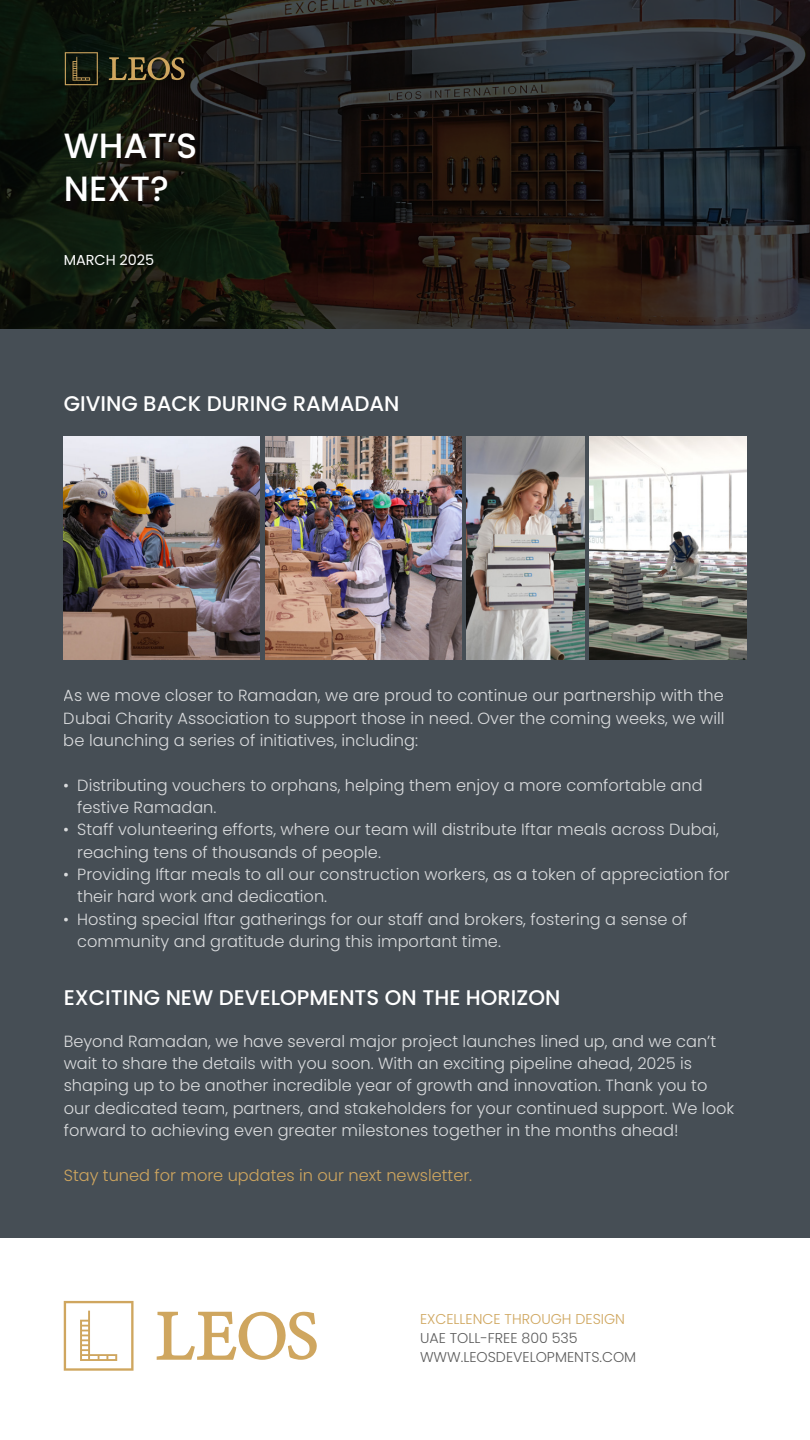
<style>
.page{position:relative;width:810px;height:1440px;background:#fff}
.page>*{position:absolute;margin:0;border:0;box-sizing:border-box;transform-origin:0 0}
.t1{font:500 35.03px/42.1px "Poppins";color:#fff}
.t2{font:500 21.23px "Poppins";color:#fff}
.t3{font:300 16.2px/22.4px "Poppins";color:#fff}
.t4{font:300 16.2px "Poppins";color:#cfa65f}
.t5{font:14.4px "Poppins";color:#fff}
.t6{font:300 14.25px/19.4px "Poppins";color:#333}
.t7{font:300 14.25px "Poppins";color:#cfa65e}
</style>
<div class="page">
<div style="left:0;top:241px;width:810px;height:997px;background:#464e55"></div>
<svg style="left:0;top:0;width:810px;height:329px"></svg>
<svg style="left:109px;top:57px;width:76px;height:23px"></svg>
<svg style="left:65px;top:52px;width:33px;height:33px"></svg>
<svg style="left:157px;top:1312px;width:160px;height:48px"></svg>
<svg style="left:64px;top:1301px;width:70px;height:70px"></svg>
<img style="left:64px;top:437px;width:196px;height:222px">
<img style="left:265px;top:437px;width:196px;height:222px">
<img style="left:467px;top:437px;width:117px;height:222px">
<img style="left:590px;top:437px;width:156px;height:222px">
<h1 class="t1" style="left:64px;top:125px;width:135px">WHAT S’<br>NEXT?</h1>
<p class="t5" style="left:64px;top:252px;width:92px">MARCH 2025</p>
<h2 class="t2" style="left:64px;top:391px;width:337px">GIVING BACK DURING RAMADAN</h2>
<p class="t3" style="left:64px;top:684px;width:662px;text-align:justify">As we move closer to Ramadan, we are proud to continue our partnership with the Dubai Charity Association to support those in need. Over the coming weeks, we will be launching a series of initiatives, including:</p>
<p class="t3" style="left:77px;top:774px;width:627px">Distributing vouchers to orphans, helping them enjoy a more comfortable and</p>
<p class="t3" style="left:64px;top:774px;width:7px">•</p>
<p class="t3" style="left:64px;top:819px;width:7px">•</p>
<p class="t3" style="left:64px;top:863px;width:7px">•</p>
<p class="t3" style="left:64px;top:908px;width:7px">•</p>
<p class="t3" style="left:77px;top:796px;width:643px">festive Ramadan.<br>Staff volunteering efforts, where our team will distribute Iftar meals across Dubai,</p>
<p class="t3" style="left:77px;top:841px;width:654px">reaching tens of thousands of people.<br>Providing Iftar meals to all our construction workers, as a token of appreciation for</p>
<p class="t3" style="left:77px;top:886px;width:612px">their hard work and dedication.<br>Hosting special Iftar gatherings for our staff and brokers, fostering a sense of</p>
<p class="t3" style="left:77px;top:930px;width:425px">community and gratitude during this important time.</p>
<h2 class="t2" style="left:64px;top:985px;width:498px">EXCITING NEW DEVELOPMENTS ON THE HORIZON</h2>
<p class="t3" style="left:64px;top:1030px;width:672px">Beyond Ramadan, we have several major project launches lined up, and we can t’ wait to share the details with you soon. With an exciting pipeline ahead, 2025 is shaping up to be another incredible year of growth and innovation. Thank you to our dedicated team, partners, and stakeholders for your continued support. We look forward to achieving even greater milestones together in the months ahead!</p>
<p class="t4" style="left:64px;top:1166px;width:410px">Stay tuned for more updates in our next newsletter.</p>
<p class="t7" style="left:420px;top:1310px;width:207px">EXCELLENCE THROUGH DESIGN</p>
<p class="t6" style="left:420px;top:1328px;width:218px">UAE TOLL-FREE 800 535<br>WWW.LEOSDEVELOPMENTS.COM</p>
</div>
